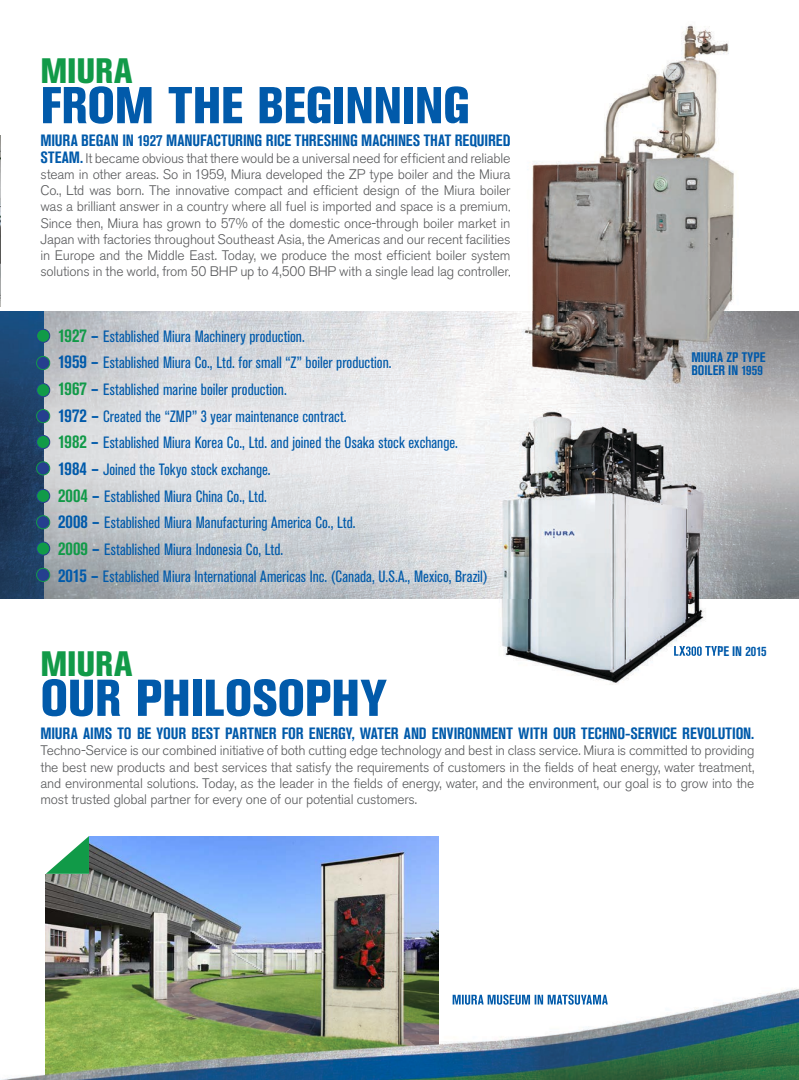
<style>
.page{position:relative;width:799px;height:1080px;background:#fff}
.page>*{position:absolute;margin:0;border:0;box-sizing:border-box;transform-origin:0 0}
.t1{font:800 condensed 51.25px "Akzidenz Grotesk BE";letter-spacing:-.01em;color:#015aaa}
.t2{font:800 condensed 35px "Akzidenz Grotesk BE";letter-spacing:-.01em;color:#119a48}
.t3{font:condensed 16.25px/26.6px "Akzidenz Grotesk BE";color:#015aaa}
.t4{font:700 condensed 16.25px "Akzidenz Grotesk BE";letter-spacing:-.005em;color:#015aaa}
.t5{font:300 13.75px/16.2px "Akzidenz Grotesk BE";letter-spacing:-.015em;color:#57585a;text-align:justify}
.t6{font:700 condensed 13.75px/12.5px "Akzidenz Grotesk BE";color:#015aaa}
.s1{font-weight:700;font-stretch:condensed;font-size:16.25px;color:#015aaa}
.s2{font-weight:700;font-size:18.75px;color:#119a48}
.s3{font-weight:700;font-size:18.75px}
</style>
<div class="page">
<img style="left:0;top:135px;width:1px;height:174px">
<img style="left:710px;top:311px;width:89px;height:288px">
<img style="left:89px;top:311px;width:443px;height:164px">
<img style="left:43px;top:311px;width:46px;height:288px">
<img style="left:532px;top:391px;width:178px;height:14px">
<img style="left:89px;top:475px;width:401px;height:124px">
<img style="left:0;top:311px;width:43px;height:288px">
<img style="left:509px;top:25px;width:243px;height:366px">
<svg style="left:509px;top:135px;width:1px;height:28px"></svg>
<svg style="left:509px;top:169px;width:1px;height:111px"></svg>
<div style="left:37px;top:329px;width:13px;height:13px;background:#119a48;border-radius:50%"></div>
<div style="left:36px;top:329px;width:14px;height:14px;border:1px solid #253f8e;border-radius:50%"></div>
<div style="left:37px;top:356px;width:13px;height:14px;background:#253f8e;border-radius:50%"></div>
<div style="left:36px;top:356px;width:14px;height:14px;border:1px solid #119a48;border-radius:50%"></div>
<div style="left:37px;top:410px;width:13px;height:13px;background:#253f8e;border-radius:50%"></div>
<div style="left:36px;top:409px;width:14px;height:14px;border:1px solid #119a48;border-radius:50%"></div>
<div style="left:37px;top:384px;width:13px;height:13px;background:#119a48;border-radius:50%"></div>
<div style="left:36px;top:383px;width:14px;height:14px;border:1px solid #253f8e;border-radius:50%"></div>
<div style="left:37px;top:435px;width:13px;height:14px;background:#119a48;border-radius:50%"></div>
<div style="left:36px;top:435px;width:14px;height:14px;border:1px solid #253f8e;border-radius:50%"></div>
<div style="left:37px;top:462px;width:13px;height:13px;background:#253f8e;border-radius:50%"></div>
<div style="left:36px;top:461px;width:14px;height:14px;border:1px solid #119a48;border-radius:50%"></div>
<div style="left:37px;top:489px;width:13px;height:14px;background:#119a48;border-radius:50%"></div>
<div style="left:36px;top:489px;width:14px;height:14px;border:1px solid #253f8e;border-radius:50%"></div>
<div style="left:37px;top:516px;width:13px;height:13px;background:#253f8e;border-radius:50%"></div>
<div style="left:36px;top:515px;width:14px;height:14px;border:1px solid #119a48;border-radius:50%"></div>
<div style="left:37px;top:542px;width:13px;height:13px;background:#119a48;border-radius:50%"></div>
<div style="left:36px;top:542px;width:14px;height:14px;border:1px solid #253f8e;border-radius:50%"></div>
<div style="left:37px;top:568px;width:13px;height:13px;background:#253f8e;border-radius:50%"></div>
<div style="left:36px;top:568px;width:14px;height:14px;border:1px solid #119a48;border-radius:50%"></div>
<img style="left:46px;top:836px;width:392px;height:143px">
<img style="left:1px;top:979px;width:798px;height:101px">
<img style="left:452px;top:995px;width:156px;height:10px">
<svg style="left:46px;top:836px;width:43px;height:38px"></svg>
<img style="left:490px;top:405px;width:229px;height:280px">
<img style="left:674px;top:646px;width:45px;height:10px">
<h2 class="t2" style="left:41px;top:51px;width:93px">MIURA</h2>
<h1 class="t1" style="left:41px;top:76px;width:431px">FROM THE BEGINNING</h1>
<p class="t4" style="left:41px;top:132px;width:471px">MIURA BEGAN IN 1927 MANUFACTURING RICE THRESHING MACHINES THAT REQUIRED</p>
<p class="t5" style="left:40px;top:150px;width:471px"><span class="s1">STEAM.</span> It became obvious that there would be a universal need for efficient and reliable steam in other areas. So in 1959, Miura developed the ZP type boiler and the Miura Co., Ltd was born. The innovative compact and efficient design of the Miura boiler was a brilliant answer in a country where all fuel is imported and space is a premium.<br>Since then, Miura has grown to 57% of the domestic once-through boiler market in Japan with factories throughout Southeast Asia, the Americas and our recent facilities in Europe and the Middle East. Today, we produce the most efficient boiler system solutions in the world, from 50 BHP up to 4,500 BHP with a single lead lag controller.</p>
<p class="t3" style="left:58px;top:323px;width:431px"><span class="s2">1927</span> <span class="s3">–</span> Established Miura Machinery production.<br><span class="s3">1959 –</span> Established Miura Co., Ltd. for small “Z” boiler production.<br><span class="s2">1967</span> <span class="s3">–</span> Established marine boiler production.<br><span class="s3">1972 –</span> Created the “ZMP” 3 year maintenance contract.<br><span class="s2">1982</span> <span class="s3">–</span> Established Miura Korea Co., Ltd. and joined the Osaka stock exchange.<br><span class="s3">1984 –</span> Joined the Tokyo stock exchange.<br><span class="s2">2004</span> <span class="s3">–</span> Established Miura China Co., Ltd.<br><span class="s3">2008 –</span> Established Miura Manufacturing America Co., Ltd.<br><span class="s2">2009</span> <span class="s3">–</span> Established Miura Indonesia Co, Ltd.<br><span class="s3">2015 –</span> Established Miura International Americas Inc. (Canada, U.S.A., Mexico, Brazil)</p>
<h2 class="t2" style="left:41px;top:644px;width:93px">MIURA</h2>
<h1 class="t1" style="left:41px;top:668px;width:348px">OUR PHILOSOPHY</h1>
<p class="t6" style="left:691px;top:351px;width:76px">MIURA ZP TYPE<br>BOILER IN 1959</p>
<p class="t6" style="left:673px;top:645px;width:95px">LX300 TYPE IN 2015</p>
<p class="t4" style="left:41px;top:724px;width:715px">MIURA AIMS TO BE YOUR BEST PARTNER FOR ENERGY, WATER AND ENVIRONMENT WITH OUR TECHNO-SERVICE REVOLUTION.</p>
<p class="t5" style="left:41px;top:743px;width:715px">Techno-Service is our combined initiative of both cutting edge technology and best in class service. Miura is committed to providing the best new products and best services that satisfy the requirements of customers in the fields of heat energy, water treatment, and environmental solutions. Today, as the leader in the fields of energy, water, and the environment, our goal is to grow into the most trusted global partner for every one of our potential customers.</p>
</div>
